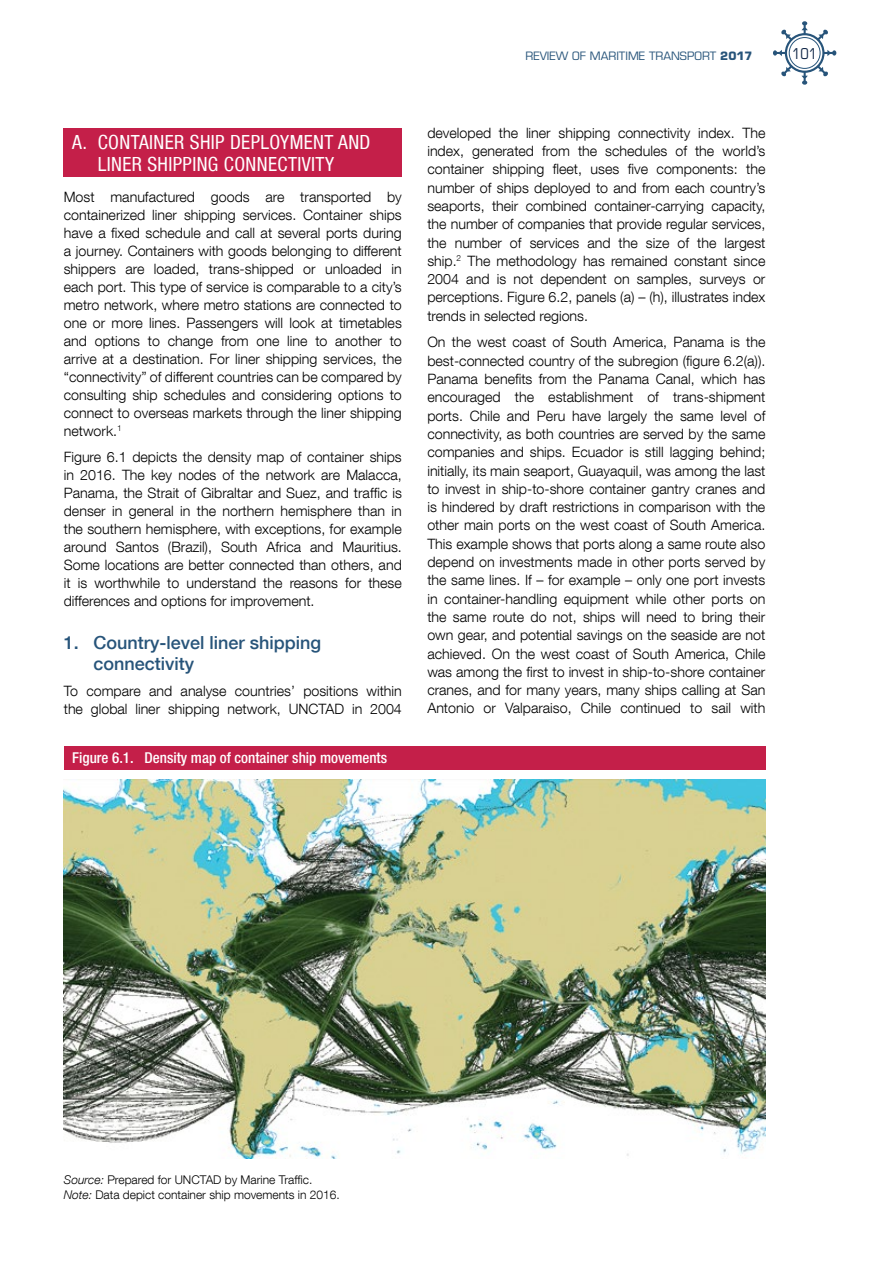
<style>
.page{position:relative;width:893px;height:1263px;background:#fff}
.page>*{position:absolute;margin:0;border:0;box-sizing:border-box;transform-origin:0 0}
.t1{font:condensed 19.5px/22.5px "Helvetica Neue LT Com";letter-spacing:.02em;color:#fff;text-align:center}
.t2{font:500 18px/21px "Helvetica Neue LT Com";color:#27547a}
.t3{font:500 condensed 15px "Helvetica Neue LT Com";color:#fff}
.t4{font:condensed 15px "Eurostile LT Std";color:#0c2344}
.t5{font:300 14.25px/18.3px "Helvetica Neue LT Com";color:#000;text-align:justify}
.t6{font:300 12px/15.6px "Helvetica Neue LT Com";color:#000}
.t7{font:11.25px "Eurostile LT Std";color:#27547a}
.s1{font-weight:700}
.s2{font-style:italic}
</style>
<div class="page">
<svg style="left:773px;top:21px;width:63px;height:64px"></svg>
<div style="left:789px;top:37px;width:31px;height:32px;border:1px solid #27547a;border-radius:50%"></div>
<div style="left:64px;top:128px;width:338px;height:49px;background:#c41f49"></div>
<img style="left:64px;top:780px;width:701px;height:379px">
<div style="left:64px;top:746px;width:701px;height:24px;background:#c41f49"></div>
<p class="t7" style="left:525px;top:49px;width:229px">REVIEW OF MARITIME TRANSPORT <span class="s1">2017</span></p>
<p class="t4" style="left:792px;top:44px;width:27px">101</p>
<h1 class="t1" style="left:72px;top:130px;width:300px">A. CONTAINER SHIP DEPLOYMENT AND<br>LINER SHIPPING CONNECTIVITY</h1>
<p class="t5" style="left:64px;top:188px;width:340px">Most manufactured goods are transported by containerized liner shipping services. Container ships have a fixed schedule and call at several ports during a journey. Containers with goods belonging to different shippers are loaded, trans-shipped or unloaded in each port. This type of service is comparable to a city’s metro network, where metro stations are connected to one or more lines. Passengers will look at timetables and options to change from one line to another to arrive at a destination. For liner shipping services, the “connectivity” of different countries can be compared by consulting ship schedules and considering options to connect to overseas markets through the liner shipping network.<sup>1</sup></p>
<p class="t5" style="left:64px;top:448px;width:340px">Figure 6.1 depicts the density map of container ships in 2016. The key nodes of the network are Malacca, Panama, the Strait of Gibraltar and Suez, and traffic is denser in general in the northern hemisphere than in the southern hemisphere, with exceptions, for example around Santos (Brazil), South Africa and Mauritius.<br>Some locations are better connected than others, and it is worthwhile to understand the reasons for these differences and options for improvement.</p>
<p class="t2" style="left:94px;top:632px;width:229px;text-indent:-30px">1. Country-level liner shipping connectivity</p>
<p class="t5" style="left:64px;top:682px;width:340px">To compare and analyse countries’ positions within the global liner shipping network, UNCTAD in 2004</p>
<p class="t3" style="left:72px;top:749px;width:316px">Figure 6.1. Density map of container ship movements</p>
<p class="t5" style="left:427px;top:123px;width:340px">developed the liner shipping connectivity index. The index, generated from the schedules of the world’s container shipping fleet, uses five components: the number of ships deployed to and from each country’s seaports, their combined container-carrying capacity, the number of companies that provide regular services, the number of services and the size of the largest ship.<sup>2</sup> The methodology has remained constant since 2004 and is not dependent on samples, surveys or perceptions. Figure 6.2, panels (a) – (h), illustrates index trends in selected regions.</p>
<p class="t5" style="left:427px;top:333px;width:340px">On the west coast of South America, Panama is the best-connected country of the subregion (figure 6.2(a)).<br>Panama benefits from the Panama Canal, which has encouraged the establishment of trans-shipment ports. Chile and Peru have largely the same level of connectivity, as both countries are served by the same companies and ships. Ecuador is still lagging behind; initially, its main seaport, Guayaquil, was among the last to invest in ship-to-shore container gantry cranes and is hindered by draft restrictions in comparison with the other main ports on the west coast of South America.<br>This example shows that ports along a same route also depend on investments made in other ports served by the same lines. If – for example – only one port invests in container-handling equipment while other ports on the same route do not, ships will need to bring their own gear, and potential savings on the seaside are not achieved. On the west coast of South America, Chile was among the first to invest in ship-to-shore container cranes, and for many years, many ships calling at San Antonio or Valparaiso, Chile continued to sail with</p>
<p class="t6" style="left:64px;top:1171px;width:278px"><span class="s2">Source:</span> Prepared for UNCTAD by Marine Traffic.<br><span class="s2">Note:</span> Data depict container ship movements in 2016.</p>
</div>
